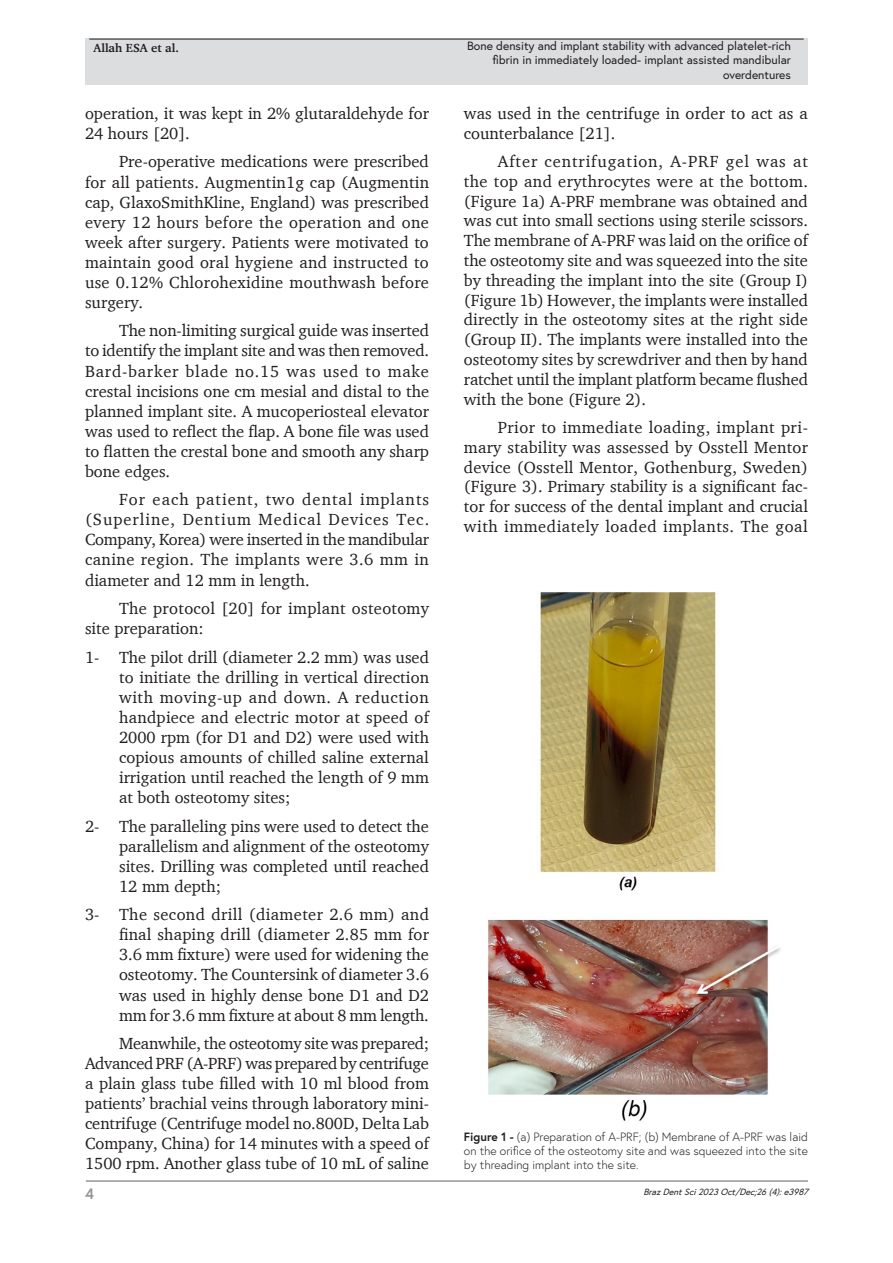
<style>
.page{position:relative;width:893px;height:1263px;background:#fff}
.page>*{position:absolute;margin:0;border:0;box-sizing:border-box;transform-origin:0 0}
.Paragraph{font:16.5px/20.1px "Charter";color:#231f20;text-align:justify}
.BulletList1{font:16.5px/20.1px "Charter";color:#231f20;text-align:justify}
.Paragraph-2{font:16.5px/20.1px "Charter";letter-spacing:.02em;color:#231f20}
.t1{font:700 15px "Europa";color:#939598}
.FigureCaption{font:300 12px/14.4px "Europa";color:#231f20;text-align:justify}
.t2{font:12px/14.4px "Europa";color:#231f20;text-align:right}
.t3{font:12px "Europa";letter-spacing:-.21em;color:#231f20}
.t4{font:700 12px "Charter";color:#231f20}
.t5{font:italic 9px "Europa";color:#231f20}
.s1{font-weight:700}
</style>
<div class="page">
<hr style="left:86px;top:1180px;width:722px;height:2px;background:#939598">
<div style="left:85px;top:39px;width:723px;height:46px;background:#dcdddf"></div>
<hr style="left:89px;top:39px;width:715px;height:1px;background:#231f20">
<img style="left:487px;top:592px;width:294px;height:529px">
<p class="t4" style="left:94px;top:41px;width:87px">Allah ESA et al.</p>
<p class="t2" style="left:467px;top:38px;width:325px">Bone density and implant stability with advanced platelet-rich fibrin in immediately loaded- implant assisted mandibular overdentures</p>
<p class="Paragraph" style="left:85px;top:103px;width:345px">operation, it was kept in 2% glutaraldehyde for<br>24 hours [20].</p>
<p class="Paragraph" style="left:85px;top:151px;width:345px;text-indent:34px">Pre-operative medications were prescribed for all patients. Augmentin1g cap (Augmentin cap, GlaxoSmithKline, England) was prescribed every 12 hours before the operation and one week after surgery. Patients were motivated to maintain good oral hygiene and instructed to use 0.12% Chlorohexidine mouthwash before surgery.</p>
<p class="Paragraph" style="left:85px;top:320px;width:346px;text-indent:34px">The non-limiting surgical guide was inserted to identify the implant site and was then removed.<br>Bard-barker blade no.15 was used to make crestal incisions one cm mesial and distal to the planned implant site. A mucoperiosteal elevator was used to reflect the flap. A bone file was used to flatten the crestal bone and smooth any sharp bone edges.</p>
<p class="Paragraph" style="left:85px;top:489px;width:346px;text-indent:34px">For each patient, two dental implants (Superline, Dentium Medical Devices Tec.<br>Company, Korea) were inserted in the mandibular canine region. The implants were 3.6 mm in diameter and 12 mm in length.</p>
<p class="Paragraph-2" style="left:85px;top:598px;width:345px;text-indent:34px">The protocol [20] for implant osteotomy site preparation:</p>
<p class="BulletList1" style="left:119px;top:647px;width:312px;text-indent:-34px">1- The pilot drill (diameter 2.2 mm) was used to initiate the drilling in vertical direction with moving-up and down. A reduction handpiece and electric motor at speed of 2000 rpm (for D1 and D2) were used with copious amounts of chilled saline external irrigation until reached the length of 9 mm at both osteotomy sites;</p>
<p class="BulletList1" style="left:119px;top:815px;width:311px;text-indent:-34px">2- The paralleling pins were used to detect the parallelism and alignment of the osteotomy sites. Drilling was completed until reached 12 mm depth;</p>
<p class="BulletList1" style="left:119px;top:904px;width:312px;text-indent:-34px">3- The second drill (diameter 2.6 mm) and final shaping drill (diameter 2.85 mm for 3.6 mm fixture) were used for widening the osteotomy. The Countersink of diameter 3.6 was used in highly dense bone D1 and D2 mm for 3.6 mm fixture at about 8 mm length.</p>
<p class="Paragraph" style="left:85px;top:1033px;width:346px;text-indent:34px">Meanwhile, the osteotomy site was prepared; Advanced PRF (A-PRF) was prepared by centrifuge a plain glass tube filled with 10 ml blood from patients’ brachial veins through laboratory mini&shy;centrifuge (Centrifuge model no.800D, Delta Lab Company, China) for 14 minutes with a speed of 1500 rpm. Another glass tube of 10 mL of saline</p>
<p class="t3" style="left:463px;top:53px;width:329px">Bonedenstyandimplantstabilitywithadvancedplatelet-richfibrininimmediatelyloaded-implantassis edmandibularoverdentures</p>
<p class="Paragraph" style="left:464px;top:103px;width:345px">was used in the centrifuge in order to act as a counterbalance [21].</p>
<p class="Paragraph" style="left:464px;top:151px;width:346px;text-indent:34px">After centrifugation, A-PRF gel was at the top and erythrocytes were at the bottom. (Figure 1a) A-PRF membrane was obtained and was cut into small sections using sterile scissors.<br>The membrane of A-PRF was laid on the orifice of the osteotomy site and was squeezed into the site by threading the implant into the site (Group I) (Figure 1b) However, the implants were installed directly in the osteotomy sites at the right side (Group II). The implants were installed into the osteotomy sites by screwdriver and then by hand ratchet until the implant platform became flushed with the bone (Figure 2).</p>
<p class="Paragraph" style="left:464px;top:417px;width:346px;text-indent:34px">Prior to immediate loading, implant pri&shy;mary stability was assessed by Osstell Mentor device (Osstell Mentor, Gothenburg, Sweden) (Figure 3). Primary stability is a significant fac&shy;tor for success of the dental implant and crucial with immediately loaded implants. The goal</p>
<p class="FigureCaption" style="left:464px;top:1129px;width:345px"><span class="s1">Figure 1 -</span> (a) Preparation of A-PRF; (b) Membrane of A-PRF was laid on the orifice of the osteotomy site and was squeezed into the site by threading implant into the site.</p>
<p class="t1" style="left:85px;top:1184px;width:10px">4</p>
<p class="t5" style="left:644px;top:1185px;width:169px">BrazDentSci2023Oct/Dec;26(4):e3987</p>
</div>
